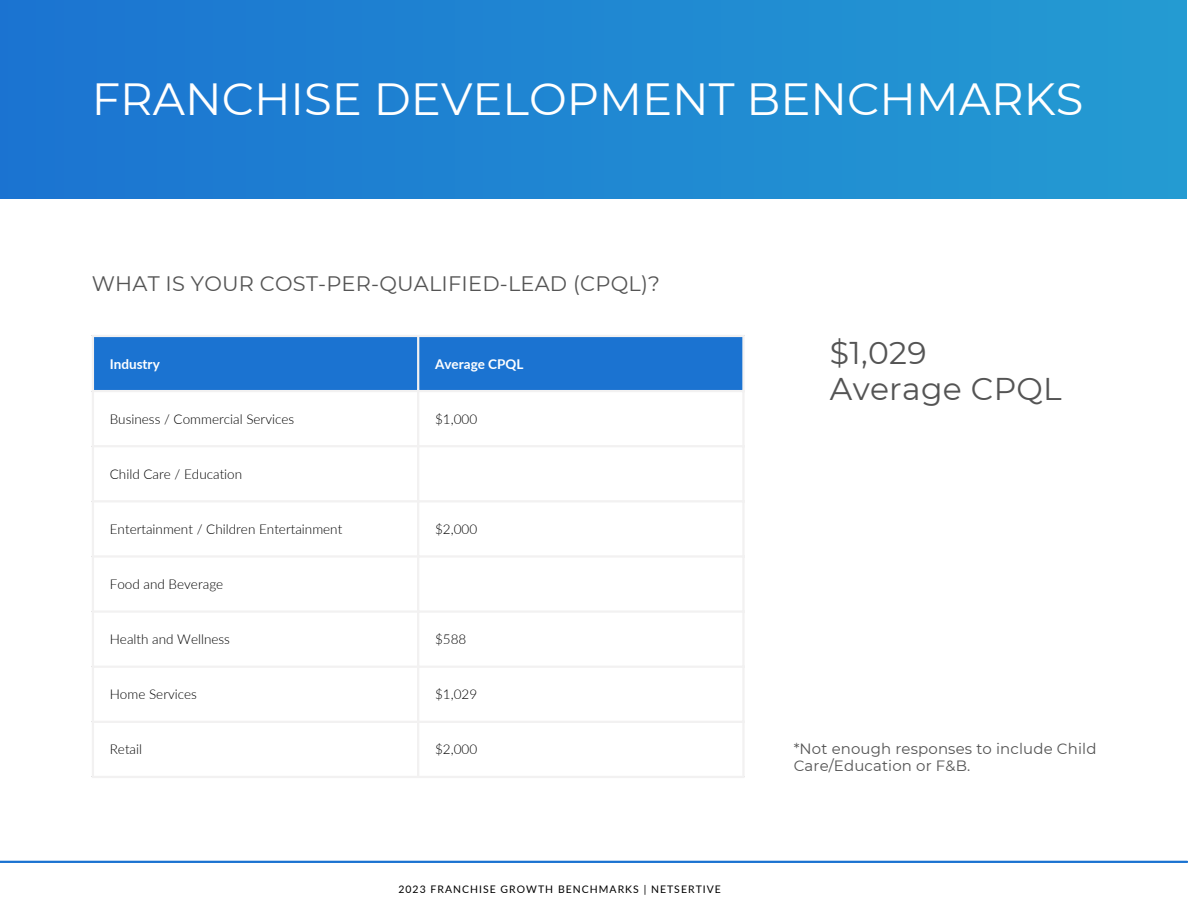
<style>
.page{position:relative;width:1188px;height:918px;background:#fff}
.page>*{position:absolute;margin:0;border:0;box-sizing:border-box;transform-origin:0 0}
.t1{font:45px "Montserrat";color:#fff}
.t2{font:31.5px/36px "Montserrat";letter-spacing:.01em;color:#545454}
.t3{font:21px "Montserrat";letter-spacing:.01em;color:#545454}
.t4{font:15px/16.8px "Montserrat";letter-spacing:.01em;color:#545454}
.t5{font:300 13.5px "Lato";color:#000}
.t6{font:700 13.5px "Lato";color:#fff}
.t7{font:10.5px "Lato";letter-spacing:.1em;color:#000}
</style>
<div class="page">
<div style="left:0;top:0;width:1186px;height:198px;background:linear-gradient(to right,#1b73d1,#249bd2)"></div>
<hr style="left:0;top:861px;width:1187px;height:2px;background:#1b73d1">
<div style="left:94px;top:337px;width:648px;height:53px;background:#1b73d1"></div>
<hr style="left:92px;top:337px;width:2px;height:439px;background:#f2f1f1">
<hr style="left:417px;top:337px;width:2px;height:439px;background:#f2f1f1">
<hr style="left:742px;top:337px;width:3px;height:439px;background:#f2f1f1">
<hr style="left:92px;top:335px;width:653px;height:2px;background:#f2f1f1">
<hr style="left:92px;top:390px;width:653px;height:2px;background:#f2f1f1">
<hr style="left:92px;top:445px;width:653px;height:2px;background:#f2f1f1">
<hr style="left:92px;top:500px;width:653px;height:2px;background:#f2f1f1">
<hr style="left:92px;top:555px;width:653px;height:3px;background:#f2f1f1">
<hr style="left:92px;top:610px;width:653px;height:3px;background:#f2f1f1">
<hr style="left:92px;top:666px;width:653px;height:2px;background:#f2f1f1">
<hr style="left:92px;top:721px;width:653px;height:2px;background:#f2f1f1">
<hr style="left:92px;top:776px;width:653px;height:2px;background:#f2f1f1">
<p class="t1" style="left:92px;top:71px;width:993px">FRANCHISE DEVELOPMENT BENCHMARKS</p>
<p class="t3" style="left:92px;top:271px;width:570px">WHAT IS YOUR COST-PER-QUALIFIED-LEAD (CPQL)?</p>
<p class="t6" style="left:110px;top:355px;width:51px">Industry</p>
<p class="t6" style="left:435px;top:355px;width:90px">Average CPQL</p>
<p class="t5" style="left:110px;top:410px;width:186px">Business / Commercial Services</p>
<p class="t5" style="left:435px;top:410px;width:44px">$1,000</p>
<p class="t5" style="left:110px;top:466px;width:134px">Child Care / Education</p>
<p class="t5" style="left:110px;top:521px;width:234px">Entertainment / Children Entertainment</p>
<p class="t5" style="left:435px;top:521px;width:44px">$2,000</p>
<p class="t5" style="left:110px;top:576px;width:115px">Food and Beverage</p>
<p class="t5" style="left:110px;top:631px;width:122px">Health and Wellness</p>
<p class="t5" style="left:435px;top:631px;width:33px">$588</p>
<p class="t5" style="left:110px;top:686px;width:89px">Home Services</p>
<p class="t5" style="left:435px;top:686px;width:44px">$1,029</p>
<p class="t5" style="left:110px;top:741px;width:34px">Retail</p>
<p class="t5" style="left:435px;top:741px;width:44px">$2,000</p>
<p class="t7" style="left:398px;top:883px;width:324px">2023 FRANCHISE GROWTH BENCHMARKS | NETSERTIVE</p>
<p class="t2" style="left:830px;top:334px;width:233px">$1,029<br>Average CPQL</p>
<p class="t4" style="left:794px;top:740px;width:304px">*Not enough responses to include Child<br>Care/Education or F&amp;B.</p>
</div>
